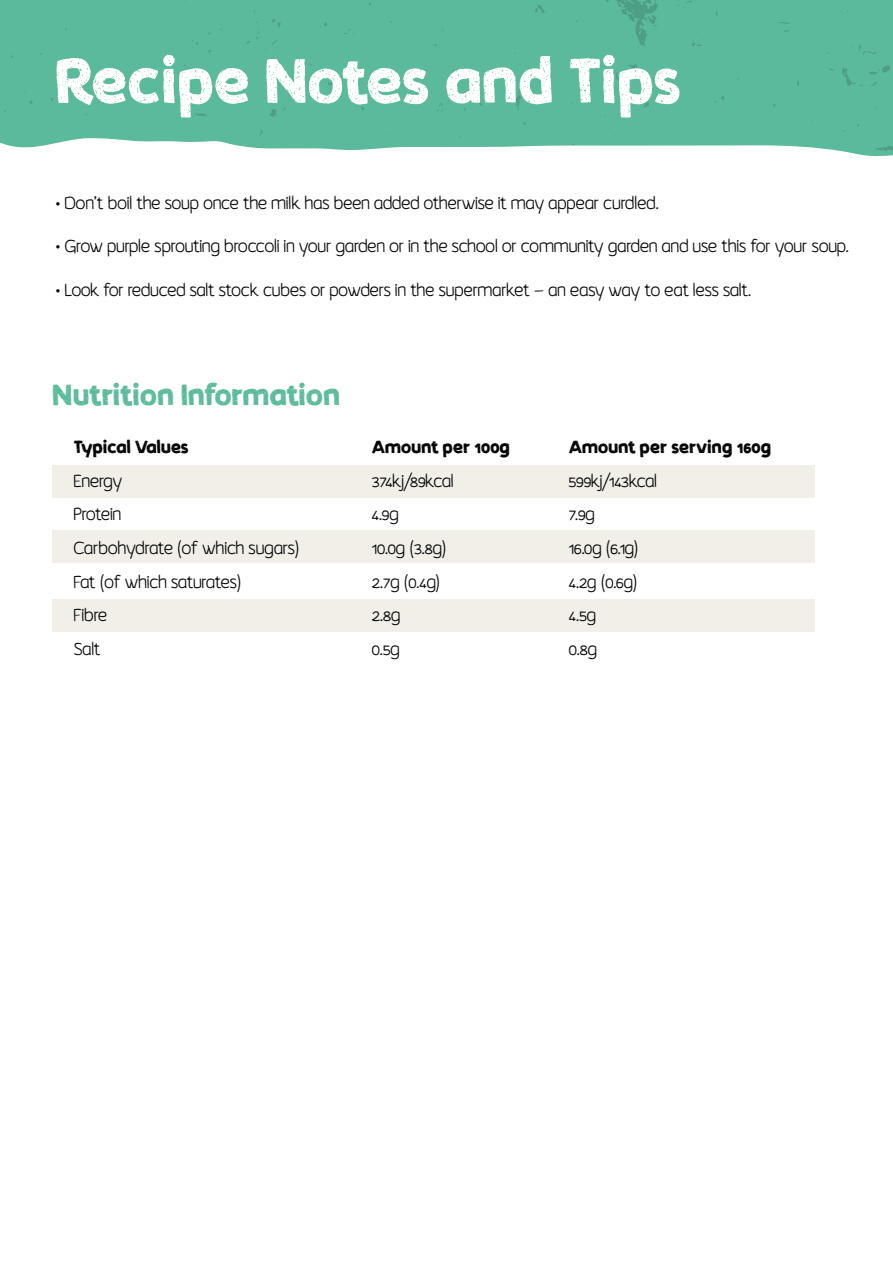
<style>
.page{position:relative;width:893px;height:1263px;background:#fff}
.page>*{position:absolute;margin:0;border:0;box-sizing:border-box;transform-origin:0 0}
.t1{font:700 64.05px "Koarawild";letter-spacing:.015em;color:#fff}
.t2{font:700 30px "Koarawild";letter-spacing:.015em;color:#5bba9c}
.t3{font:300 18px/33.6px "Koarawild";letter-spacing:.015em;color:#000}
.t4{font:700 18px "Koarawild";letter-spacing:.015em;color:#000}
.t5{font:300 18px "Koarawild";letter-spacing:-.01em;color:#000}
.s1{font-weight:700}
</style>
<div class="page">
<svg style="left:0;top:0;width:893px;height:156px;background:#66bea2"></svg>
<svg style="left:875px;top:146px;width:18px;height:5px"></svg>
<svg style="left:643px;top:102px;width:6px;height:6px"></svg>
<svg style="left:328px;top:82px;width:6px;height:3px"></svg>
<svg style="left:859px;top:45px;width:17px;height:10px"></svg>
<svg style="left:797px;top:80px;width:2px;height:7px"></svg>
<svg style="left:779px;top:21px;width:11px;height:11px"></svg>
<svg style="left:30px;top:100px;width:3px;height:5px"></svg>
<svg style="left:715px;top:11px;width:3px;height:6px"></svg>
<svg style="left:479px;top:102px;width:4px;height:4px"></svg>
<svg style="left:10px;top:55px;width:4px;height:3px"></svg>
<svg style="left:514px;top:81px;width:12px;height:30px"></svg>
<svg style="left:368px;top:2px;width:3px;height:4px"></svg>
<svg style="left:459px;top:135px;width:3px;height:4px"></svg>
<svg style="left:207px;top:32px;width:4px;height:3px"></svg>
<svg style="left:714px;top:96px;width:11px;height:7px"></svg>
<svg style="left:193px;top:113px;width:14px;height:5px"></svg>
<svg style="left:612px;top:70px;width:10px;height:15px"></svg>
<svg style="left:344px;top:29px;width:10px;height:5px"></svg>
<svg style="left:191px;top:40px;width:8px;height:5px"></svg>
<svg style="left:433px;top:44px;width:7px;height:4px"></svg>
<svg style="left:517px;top:118px;width:9px;height:7px"></svg>
<svg style="left:352px;top:80px;width:6px;height:9px"></svg>
<svg style="left:223px;top:133px;width:8px;height:11px"></svg>
<svg style="left:374px;top:107px;width:5px;height:3px"></svg>
<svg style="left:840px;top:11px;width:8px;height:3px"></svg>
<svg style="left:692px;top:34px;width:16px;height:13px"></svg>
<svg style="left:628px;top:60px;width:10px;height:9px"></svg>
<svg style="left:441px;top:29px;width:4px;height:3px"></svg>
<svg style="left:252px;top:7px;width:3px;height:6px"></svg>
<svg style="left:269px;top:107px;width:17px;height:10px"></svg>
<svg style="left:509px;top:25px;width:5px;height:3px"></svg>
<svg style="left:319px;top:22px;width:13px;height:6px"></svg>
<svg style="left:5px;top:153px;width:6px;height:3px"></svg>
<svg style="left:739px;top:146px;width:15px;height:5px"></svg>
<svg style="left:256px;top:130px;width:7px;height:10px"></svg>
<svg style="left:674px;top:0;width:18px;height:8px"></svg>
<svg style="left:533px;top:4px;width:13px;height:10px"></svg>
<svg style="left:828px;top:61px;width:63px;height:29px;background:#59b79a"></svg>
<svg style="left:433px;top:70px;width:6px;height:2px"></svg>
<svg style="left:669px;top:76px;width:6px;height:7px"></svg>
<svg style="left:737px;top:77px;width:5px;height:3px"></svg>
<svg style="left:179px;top:64px;width:11px;height:15px"></svg>
<svg style="left:437px;top:100px;width:13px;height:12px"></svg>
<svg style="left:606px;top:0;width:57px;height:46px;background:#57b295"></svg>
<svg style="left:822px;top:42px;width:13px;height:12px"></svg>
<svg style="left:246px;top:19px;width:36px;height:33px"></svg>
<svg style="left:637px;top:88px;width:3px;height:6px"></svg>
<div style="left:53px;top:466px;width:762px;height:32px;background:#f1efe8"></div>
<div style="left:53px;top:530px;width:762px;height:33px;background:#f1efe8"></div>
<div style="left:53px;top:599px;width:762px;height:33px;background:#f1efe8"></div>
<p class="t1" style="left:56px;top:38px;width:627px">Recipe Notes and Tips</p>
<p class="t3" style="left:56px;top:186px;width:605px"><span class="s1">·</span> Don’t boil the soup once the milk has been added otherwise it may appear curdled.</p>
<p class="t3" style="left:56px;top:230px;width:795px"><span class="s1">·</span> Grow purple sprouting broccoli in your garden or in the school or community garden and use this for your soup.</p>
<p class="t3" style="left:56px;top:273px;width:697px"><span class="s1">·</span> Look for reduced salt stock cubes or powders in the supermarket – an easy way to eat less salt.</p>
<p class="t2" style="left:53px;top:375px;width:289px">Nutrition Information</p>
<p class="t4" style="left:74px;top:435px;width:116px">Typical Values</p>
<p class="t3" style="left:74px;top:464px;width:50px">Energy</p>
<p class="t5" style="left:74px;top:504px;width:49px">Protein</p>
<p class="t3" style="left:74px;top:531px;width:227px">Carbohydrate (of which sugars)</p>
<p class="t3" style="left:74px;top:565px;width:169px">Fat (of which saturates)<br>Fibre</p>
<p class="t3" style="left:74px;top:632px;width:28px">Salt</p>
<p class="t4" style="left:372px;top:435px;width:139px">Amount per 100g</p>
<p class="t5" style="left:372px;top:470px;width:83px">374kj/89kcal</p>
<p class="t3" style="left:372px;top:498px;width:28px">4.9g</p>
<p class="t3" style="left:372px;top:531px;width:76px">10.0g (3.8g)</p>
<p class="t3" style="left:372px;top:565px;width:70px">2.7g (0.4g)</p>
<p class="t3" style="left:372px;top:599px;width:30px">2.8g</p>
<p class="t3" style="left:372px;top:632px;width:29px">0.5g</p>
<p class="t4" style="left:569px;top:435px;width:204px">Amount per serving 160g</p>
<p class="t3" style="left:569px;top:464px;width:89px">599kj/143kcal</p>
<p class="t3" style="left:569px;top:498px;width:27px">7.9g</p>
<p class="t3" style="left:569px;top:531px;width:71px">16.0g (6.1g)</p>
<p class="t3" style="left:569px;top:565px;width:70px">4.2g (0.6g)</p>
<p class="t3" style="left:569px;top:599px;width:28px">4.5g</p>
<p class="t3" style="left:569px;top:632px;width:29px">0.8g</p>
</div>
